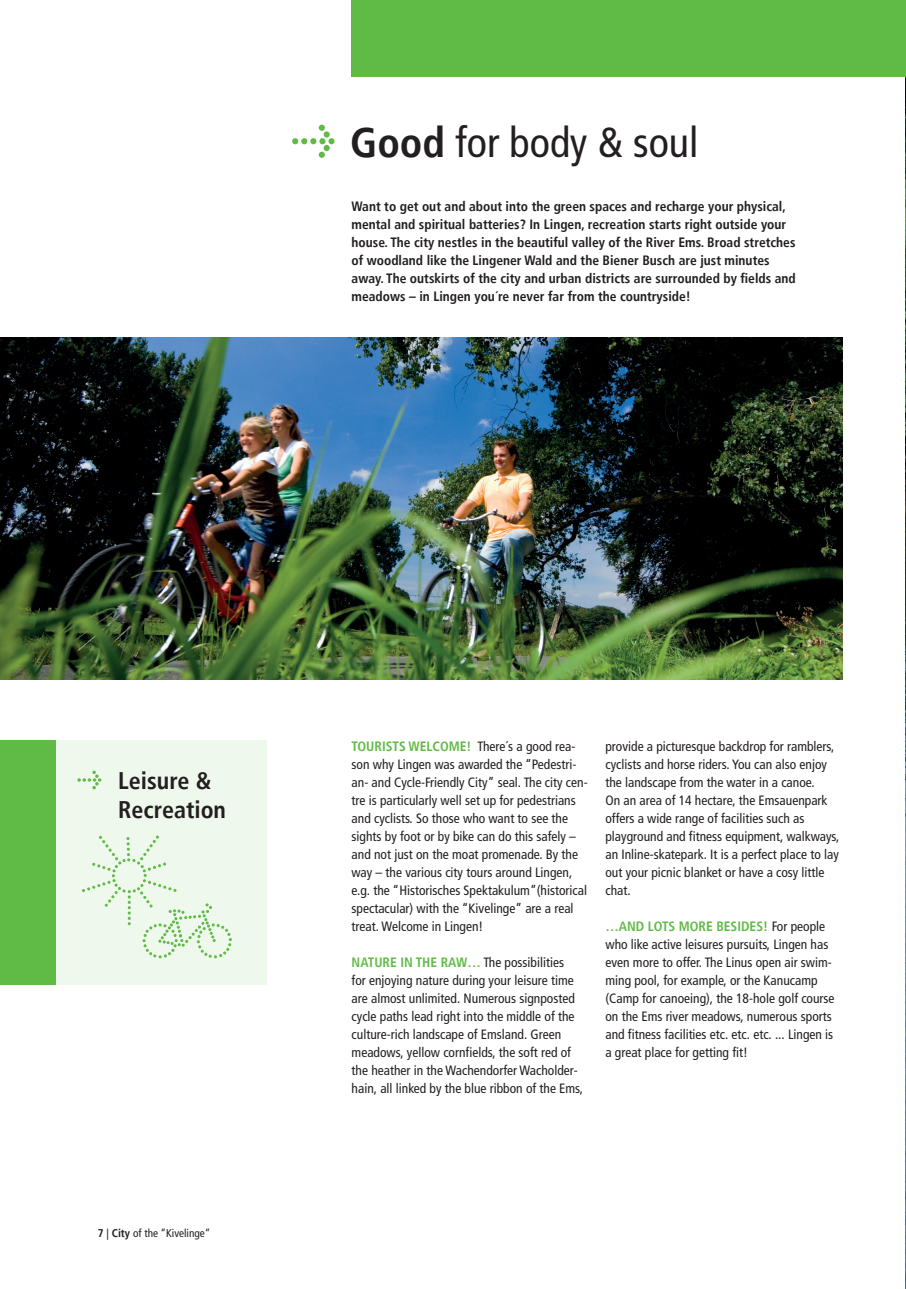
<style>
.page{position:relative;width:906px;height:1289px;background:#fff}
.page>*{position:absolute;margin:0;border:0;box-sizing:border-box;transform-origin:0 0}
.t1{font:condensed 42px "Frutiger LT";color:#231f20}
.t2{font:700 condensed 24px/28.8px "Frutiger LT";color:#231f20}
.t3{font:condensed 13.5px/18px "Frutiger LT";color:#231f20}
.t4{font:700 condensed 13.5px/18px "Frutiger LT";color:#231f20}
.t5{font:condensed 11.25px "Frutiger LT";color:#231f20}
.s1{font-weight:700}
.s2{font-weight:700;color:#60bb46}
</style>
<div class="page">
<div style="left:13px;top:740px;width:254px;height:245px;background:#eff8ec"></div>
<img style="left:905px;top:77px;width:1px;height:1211px">
<img style="left:0;top:337px;width:842px;height:342px">
<svg style="left:82px;top:835px;width:150px;height:123px"></svg>
<div style="left:0;top:740px;width:55px;height:245px;background:#60bb46"></div>
<div style="left:351px;top:0;width:555px;height:77px;background:#60bb46"></div>
<svg style="left:292px;top:125px;width:42px;height:33px"></svg>
<svg style="left:77px;top:770px;width:24px;height:19px"></svg>
<h1 class="t1" style="left:350px;top:118px;width:350px"><span class="s1">Good</span> for body &amp; soul</h1>
<p class="t4" style="left:351px;top:197px;width:446px">Want to get out and about into the green spaces and recharge your physical, mental and spiritual batteries? In Lingen, recreation starts right outside your house. The city nestles in the beautiful valley of the River Ems. Broad stretches of woodland like the Lingener Wald and the Biener Busch are just minutes away. The outskirts of the city and urban districts are surrounded by fields and meadows – in Lingen you´re never far from the countryside!</p>
<h2 class="t2" style="left:118px;top:766px;width:109px">Leisure &amp;<br>Recreation</h2>
<p class="t5" style="left:98px;top:1226px;width:114px"><span class="s1">7</span> | <span class="s1">City</span> of the “Kivelinge“</p>
<p class="t3" style="left:351px;top:737px;width:237px"><span class="s2">TOURISTS WELCOME!</span> There´s a good rea&shy;son why Lingen was awarded the “Pedestri&shy;an- and Cycle-Friendly City” seal. The city cen&shy;tre is particularly well set up for pedestrians and cyclists. So those who want to see the sights by foot or by bike can do this safely – and not just on the moat promenade. By the way – the various city tours around Lingen, e.g. the “Historisches Spektakulum”(historical spectacular) with the “Kivelinge” are a real treat. Welcome in Lingen!</p>
<p class="t3" style="left:351px;top:953px;width:233px"><span class="s2">NATURE IN THE RAW…</span> The possibilities<br>for enjoying nature during your leisure time are almost unlimited. Numerous signposted cycle paths lead right into the middle of the culture-rich landscape of Emsland. Green meadows, yellow cornfields, the soft red of the heather in the Wachendorfer Wacholder&shy;hain, all linked by the blue ribbon of the Ems,</p>
<p class="t3" style="left:605px;top:737px;width:235px">provide a picturesque backdrop for ramblers, cyclists and horse riders. You can also enjoy the landscape from the water in a canoe.<br>On an area of 14 hectare, the Emsauenpark offers a wide range of facilities such as playground and fitness equipment, walkways, an Inline-skatepark. It is a perfect place to lay out your picnic blanket or have a cosy little chat.</p>
<p class="t3" style="left:605px;top:917px;width:231px"><span class="s2">…AND LOTS MORE BESIDES!</span> For people who like active leisures pursuits, Lingen has even more to offer. The Linus open air swim&shy;ming pool, for example, or the Kanucamp (Camp for canoeing), the 18-hole golf course on the Ems river meadows, numerous sports and fitness facilities etc. etc. etc. ... Lingen is a great place for getting fit!</p>
</div>
